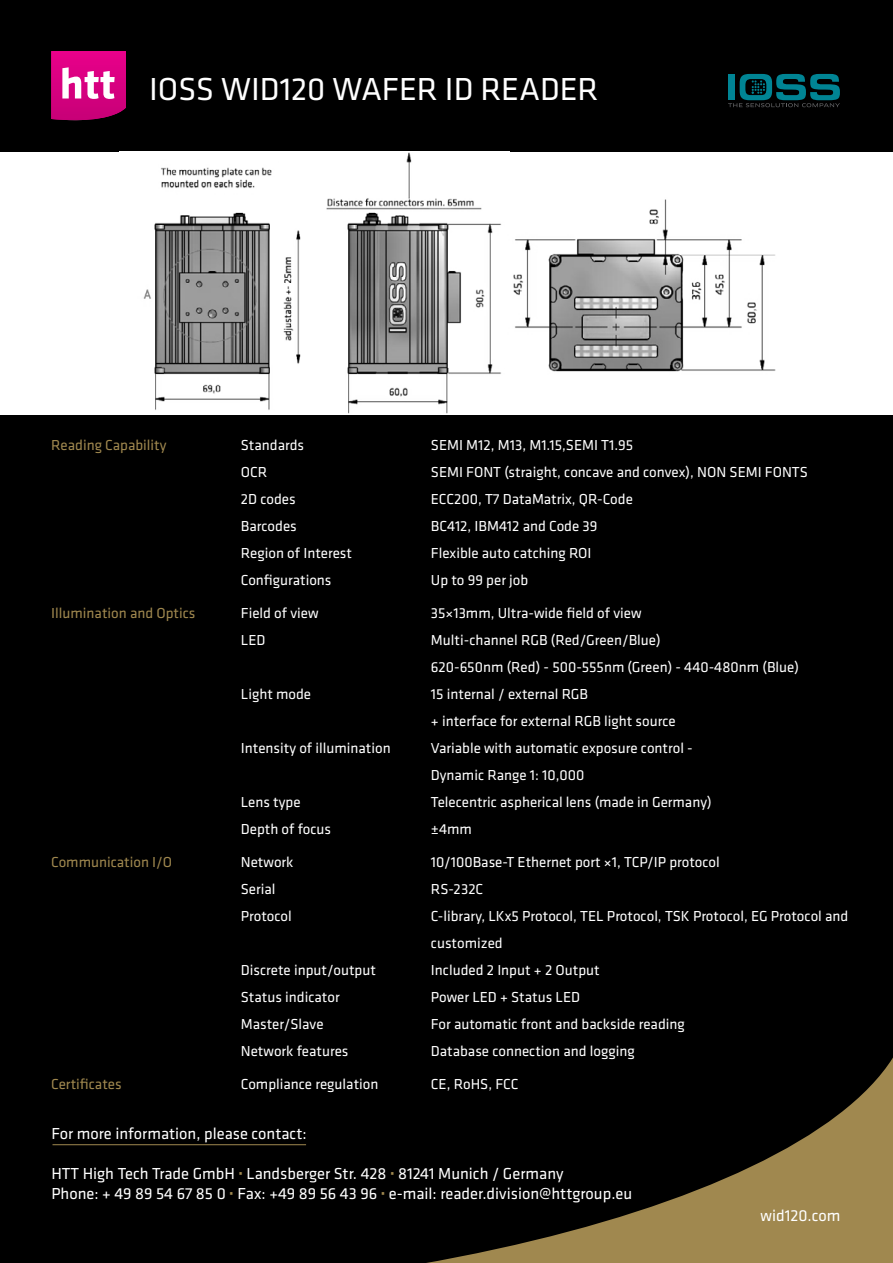
<style>
.page{position:relative;width:893px;height:1263px;background:#000}
.page>*{position:absolute;margin:0;border:0;box-sizing:border-box;transform-origin:0 0}
.t1{font:33px "Klavika Basic";color:#fff}
.t2{font:16.5px/19.8px "Klavika Basic";color:#fff}
.t3{font:15px/27px "Klavika Basic";color:#fff}
.t4{font:15px "Klavika Basic";color:#a0884f}
.s1{font-weight:700;color:#a0884f}
</style>
<div class="page">
<svg style="left:52px;top:1057px;width:841px;height:206px"></svg>
<div style="left:0;top:152px;width:893px;height:263px;background:#fff"></div>
<svg style="left:728px;top:74px;width:112px;height:33px"></svg>
<img style="left:143px;top:152px;width:359px;height:262px">
<img style="left:513px;top:199px;width:263px;height:173px">
<hr style="left:52px;top:1144px;width:254px;height:1px;background:#a0884f">
<svg style="left:51px;top:51px;width:75px;height:69px;background:#d72890"></svg>
<h1 class="t1" style="left:149px;top:68px;width:451px">IOSS WID120 WAFER ID READER</h1>
<p class="t4" style="left:51px;top:435px;width:117px">Reading Capability</p>
<p class="t4" style="left:51px;top:603px;width:146px">Illumination and Optics</p>
<p class="t4" style="left:51px;top:852px;width:122px">Communication I/O</p>
<p class="t4" style="left:51px;top:1074px;width:72px">Certificates</p>
<p class="t3" style="left:241px;top:431px;width:113px">Standards<br>OCR<br>2D codes<br>Barcodes<br>Region of Interest<br>Configurations</p>
<p class="t3" style="left:241px;top:599px;width:79px">Field of view<br>LED</p>
<p class="t3" style="left:241px;top:680px;width:72px">Light mode</p>
<p class="t3" style="left:241px;top:734px;width:151px">Intensity of illumination</p>
<p class="t3" style="left:241px;top:788px;width:92px">Lens type<br>Depth of focus</p>
<p class="t3" style="left:241px;top:848px;width:54px">Network<br>Serial<br>Protocol</p>
<p class="t3" style="left:241px;top:956px;width:137px">Discrete input/output<br>Status indicator<br>Master/Slave<br>Network features</p>
<p class="t3" style="left:241px;top:1070px;width:139px">Compliance regulation</p>
<p class="t3" style="left:431px;top:431px;width:378px">SEMI M12, M13, M1.15,SEMI T1.95<br>SEMI FONT (straight, concave and convex), NON SEMI FONTS<br>ECC200, T7 DataMatrix, QR-Code<br>BC412, IBM412 and Code 39<br>Flexible auto catching ROI<br>Up to 99 per job</p>
<p class="t3" style="left:431px;top:599px;width:370px">35×13mm, Ultra-wide field of view<br>Multi-channel RGB (Red/Green/Blue)<br>620-650nm (Red) - 500-555nm (Green) - 440-480nm (Blue)<br>15 internal / external RGB<br>+ interface for external RGB light source<br>Variable with automatic exposure control -<br>Dynamic Range 1: 10,000<br>Telecentric aspherical lens (made in Germany)<br>±4mm</p>
<p class="t3" style="left:431px;top:848px;width:419px">10/100Base-T Ethernet port ×1, TCP/IP protocol<br>RS-232C<br>C-library, LKx5 Protocol, TEL Protocol, TSK Protocol, EG Protocol and customized<br>Included 2 Input + 2 Output<br>Power LED + Status LED<br>For automatic front and backside reading<br>Database connection and logging</p>
<p class="t3" style="left:431px;top:1070px;width:89px">CE, RoHS, FCC</p>
<p class="t2" style="left:51px;top:1123px;width:257px">For more information, please contact:</p>
<p class="t2" style="left:51px;top:1163px;width:582px">HTT High Tech Trade GmbH <span class="s1">·</span> Landsberger Str. 428 <span class="s1">·</span> 81241 Munich / Germany<br>Phone: + 49 89 54 67 85 0 <span class="s1">·</span> Fax: +49 89 56 43 96 <span class="s1">·</span> e-mail: reader.division@httgroup.eu</p>
<p class="t2" style="left:760px;top:1205px;width:81px">wid120.com</p>
</div>
